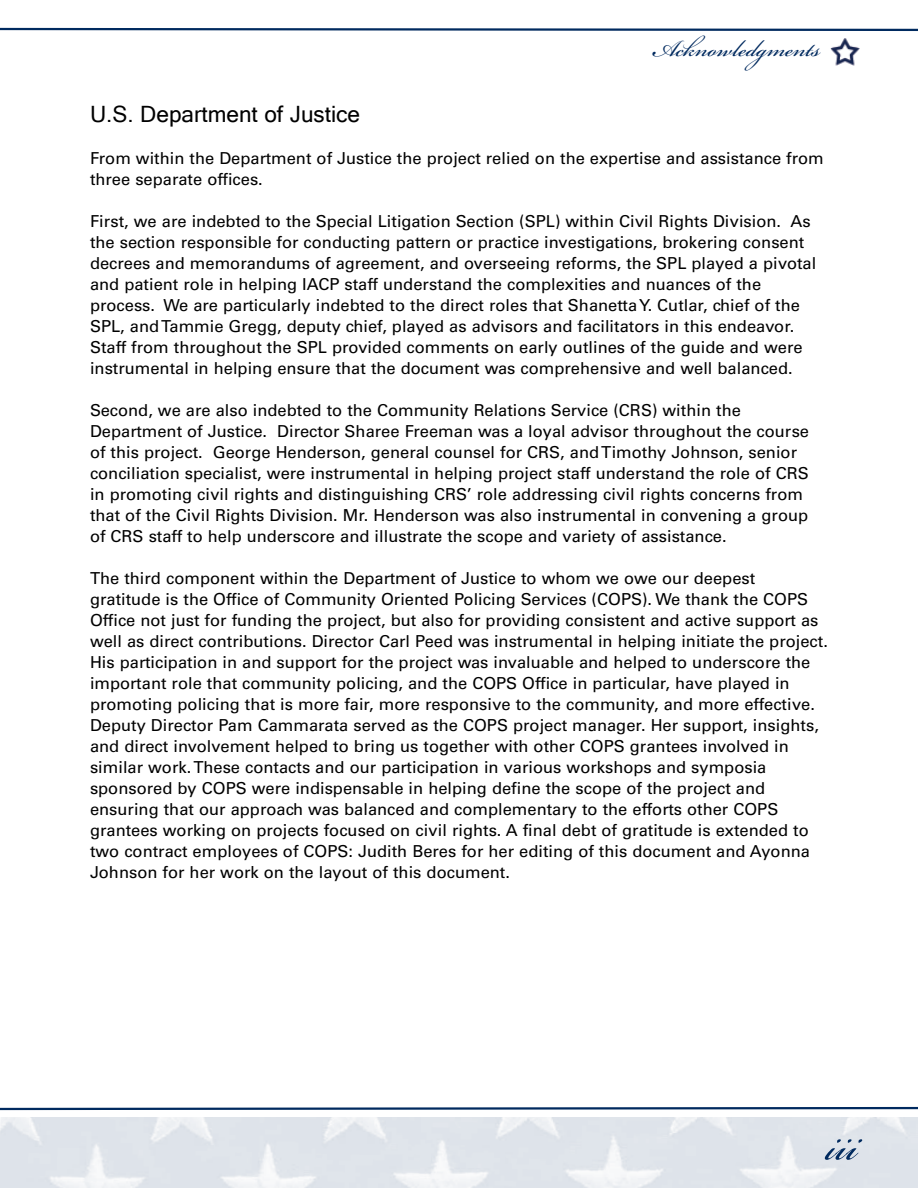
<style>
.page{position:relative;width:918px;height:1188px;background:#fff}
.page>*{position:absolute;margin:0;border:0;box-sizing:border-box;transform-origin:0 0}
.t1{font:66px "Bickham Script Pro";color:#002a5f}
.t2{font:36px "Bickham Script Pro";letter-spacing:.005em;color:#002a5f}
.t3{font:22.5px "Microsoft Sans Serif";color:#000}
.t4{font:16.5px/21px "Univers";color:#000}
</style>
<div class="page">
<svg style="left:0;top:27px;width:918px;height:4px"></svg>
<svg style="left:0;top:1106px;width:918px;height:5px"></svg>
<img style="left:0;top:1117px;width:918px;height:71px">
<img style="left:831px;top:38px;width:29px;height:28px">
<h2 class="t2" style="left:652px;top:23px;width:170px">Acknowledgments</h2>
<h3 class="t3" style="left:90px;top:102px;width:271px">U.S. Department of Justice</h3>
<p class="t4" style="left:90px;top:148px;width:735px">From within the Department of Justice the project relied on the expertise and assistance from three separate offices.</p>
<p class="t4" style="left:90px;top:211px;width:728px">First, we are indebted to the Special Litigation Section (SPL) within Civil Rights Division. As the section responsible for conducting pattern or practice investigations, brokering consent decrees and memorandums of agreement, and overseeing reforms, the SPL played a pivotal and patient role in helping IACP staff understand the complexities and nuances of the process. We are particularly indebted to the direct roles that Shanetta Y. Cutlar, chief of the SPL, and Tammie Gregg, deputy chief, played as advisors and facilitators in this endeavor.<br>Staff from throughout the SPL provided comments on early outlines of the guide and were instrumental in helping ensure that the document was comprehensive and well balanced.</p>
<p class="t4" style="left:90px;top:400px;width:721px">Second, we are also indebted to the Community Relations Service (CRS) within the Department of Justice. Director Sharee Freeman was a loyal advisor throughout the course of this project. George Henderson, general counsel for CRS, and Timothy Johnson, senior conciliation specialist, were instrumental in helping project staff understand the role of CRS in promoting civil rights and distinguishing CRS’ role addressing civil rights concerns from that of the Civil Rights Division. Mr. Henderson was also instrumental in convening a group of CRS staff to help underscore and illustrate the scope and variety of assistance.</p>
<p class="t4" style="left:90px;top:568px;width:739px">The third component within the Department of Justice to whom we owe our deepest gratitude is the Office of Community Oriented Policing Services (COPS). We thank the COPS Office not just for funding the project, but also for providing consistent and active support as well as direct contributions. Director Carl Peed was instrumental in helping initiate the project.<br>His participation in and support for the project was invaluable and helped to underscore the important role that community policing, and the COPS Office in particular, have played in promoting policing that is more fair, more responsive to the community, and more effective.<br>Deputy Director Pam Cammarata served as the COPS project manager. Her support, insights, and direct involvement helped to bring us together with other COPS grantees involved in similar work. These contacts and our participation in various workshops and symposia sponsored by COPS were indispensable in helping define the scope of the project and ensuring that our approach was balanced and complementary to the efforts other COPS grantees working on projects focused on civil rights. A final debt of gratitude is extended to two contract employees of COPS: Judith Beres for her editing of this document and Ayonna Johnson for her work on the layout of this document.</p>
<h1 class="t1" style="left:826px;top:1098px;width:33px">iii</h1>
</div>
